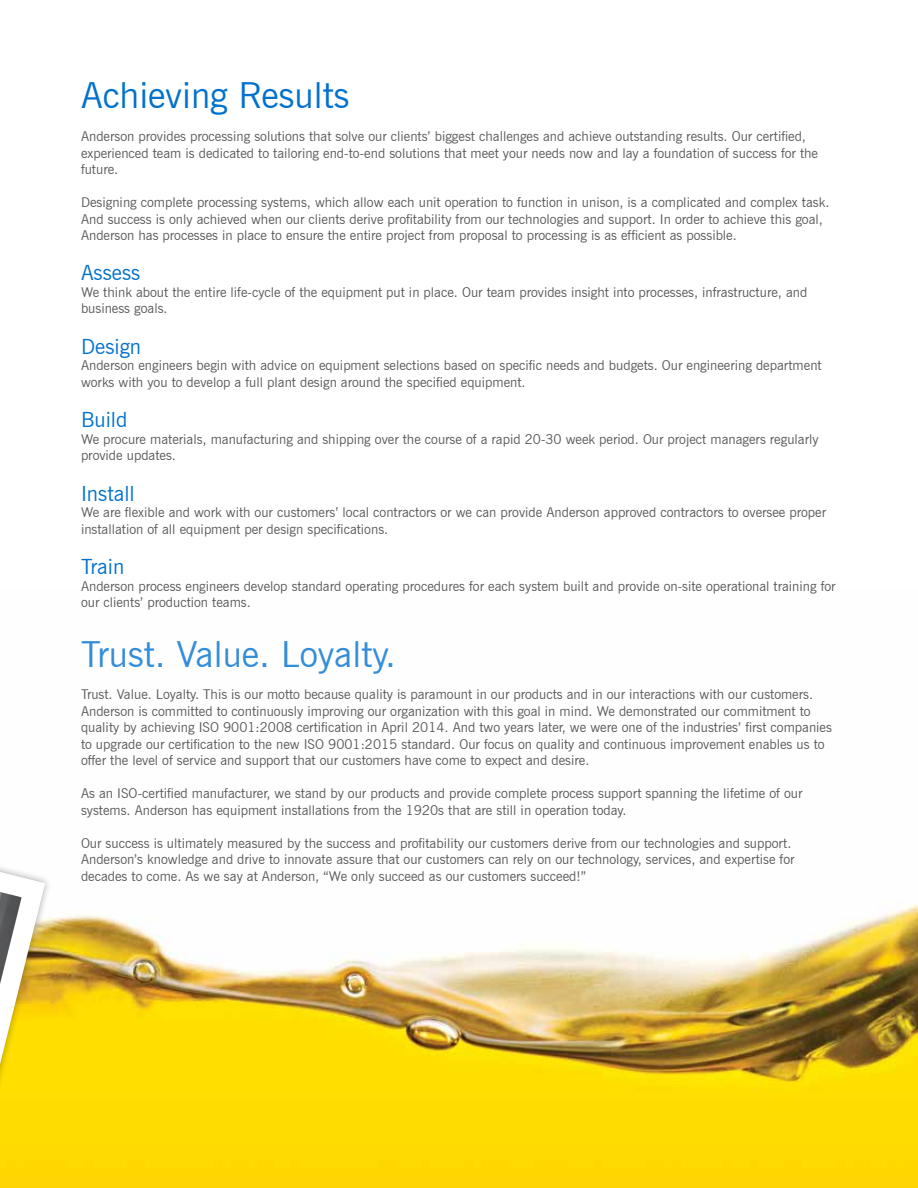
<style>
.page{position:relative;width:918px;height:1188px;background:#fff}
.page>*{position:absolute;margin:0;border:0;box-sizing:border-box;transform-origin:0 0}
.t1{font:36px "News Gothic BT";color:#338dd8}
.t2{font:36px "News Gothic BT";color:#0071ce}
.t3{font:21px "News Gothic BT";color:#0071ce}
.t4{font:13.5px/16.5px "News Gothic BT";color:#58595b}
</style>
<div class="page">
<img style="left:57px;top:904px;width:861px;height:284px">
<svg style="left:0;top:867px;width:57px;height:321px"></svg>
<h1 class="t2" style="left:81px;top:74px;width:270px">Achieving Results</h1>
<p class="t4" style="left:81px;top:128px;width:739px">Anderson provides processing solutions that solve our clients’ biggest challenges and achieve outstanding results. Our certified, experienced team is dedicated to tailoring end-to-end solutions that meet your needs now and lay a foundation of success for the future.</p>
<p class="t4" style="left:81px;top:194px;width:750px">Designing complete processing systems, which allow each unit operation to function in unison, is a complicated and complex task.<br>And success is only achieved when our clients derive profitability from our technologies and support. In order to achieve this goal,<br>Anderson has processes in place to ensure the entire project from proposal to processing is as efficient as possible.</p>
<h2 class="t3" style="left:81px;top:260px;width:61px">Assess</h2>
<p class="t4" style="left:81px;top:284px;width:728px">We think about the entire life-cycle of the equipment put in place. Our team provides insight into processes, infrastructure, and business goals.</p>
<h2 class="t3" style="left:81px;top:334px;width:62px">Design</h2>
<p class="t4" style="left:81px;top:357px;width:742px">Anderson engineers begin with advice on equipment selections based on specific needs and budgets. Our engineering department works with you to develop a full plant design around the specified equipment.</p>
<h2 class="t3" style="left:81px;top:407px;width:48px">Build</h2>
<p class="t4" style="left:81px;top:431px;width:739px">We procure materials, manufacturing and shipping over the course of a rapid 20-30 week period. Our project managers regularly provide updates.</p>
<h2 class="t3" style="left:81px;top:481px;width:55px">Install</h2>
<p class="t4" style="left:81px;top:504px;width:747px">We are flexible and work with our customers’ local contractors or we can provide Anderson approved contractors to oversee proper installation of all equipment per design specifications.</p>
<h2 class="t3" style="left:81px;top:554px;width:45px">Train</h2>
<p class="t4" style="left:81px;top:578px;width:756px">Anderson process engineers develop standard operating procedures for each system built and provide on-site operational training for our clients’ production teams.</p>
<h1 class="t1" style="left:81px;top:632px;width:316px">Trust. Value. Loyalty.</h1>
<p class="t4" style="left:81px;top:686px;width:752px">Trust. Value. Loyalty. This is our motto because quality is paramount in our products and in our interactions with our customers.<br>Anderson is committed to continuously improving our organization with this goal in mind. We demonstrated our commitment to quality by achieving ISO 9001:2008 certification in April 2014. And two years later, we were one of the industries’ first companies to upgrade our certification to the new ISO 9001:2015 standard. Our focus on quality and continuous improvement enables us to offer the level of service and support that our customers have come to expect and desire.</p>
<p class="t4" style="left:81px;top:785px;width:723px">As an ISO-certified manufacturer, we stand by our products and provide complete process support spanning the lifetime of our systems. Anderson has equipment installations from the 1920s that are still in operation today.</p>
<p class="t4" style="left:81px;top:835px;width:715px">Our success is ultimately measured by the success and profitability our customers derive from our technologies and support.<br>Anderson’s knowledge and drive to innovate assure that our customers can rely on our technology, services, and expertise for decades to come. As we say at Anderson, “We only succeed as our customers succeed!”</p>
</div>
